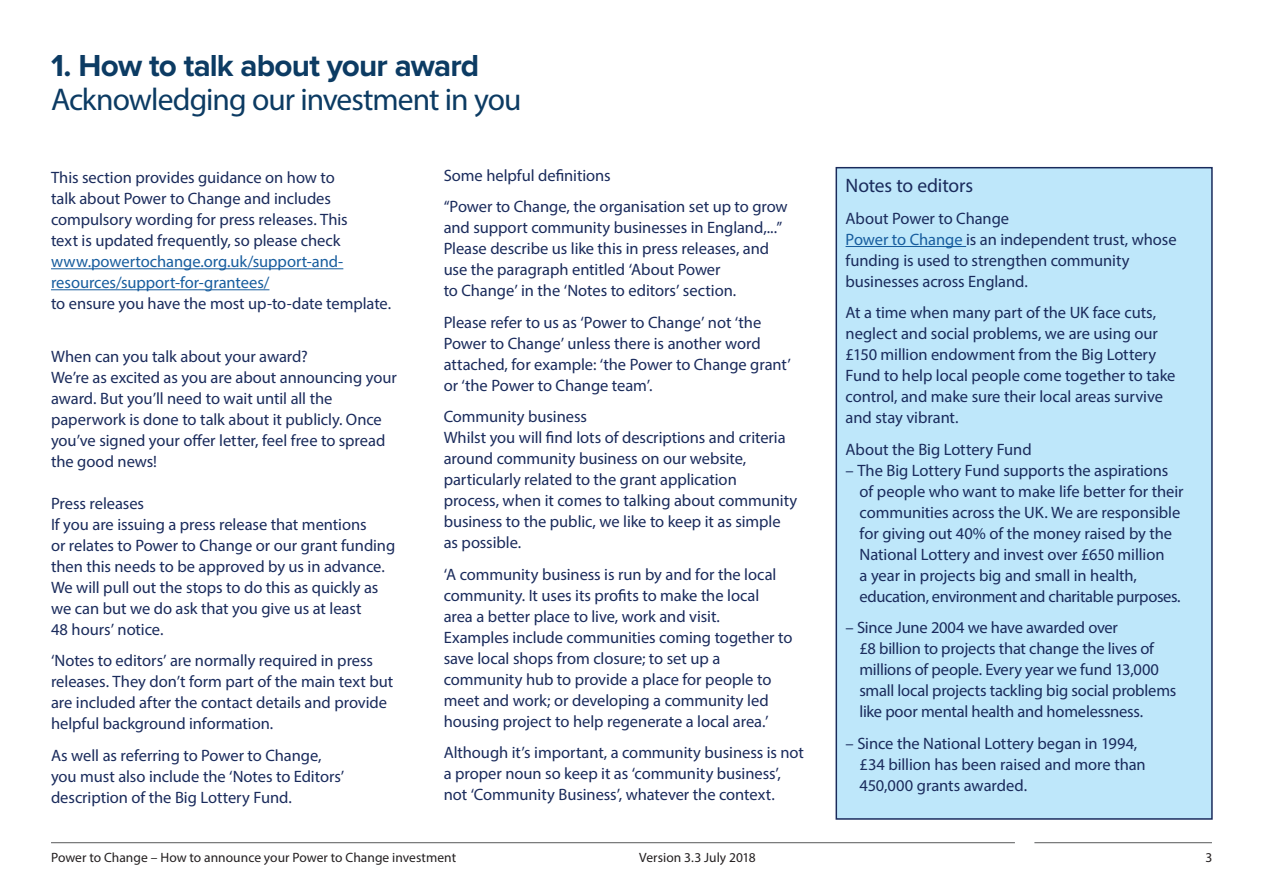
<style>
.page{position:relative;width:1263px;height:893px;background:#fff}
.page>*{position:absolute;margin:0;border:0;box-sizing:border-box;transform-origin:0 0}
.Page_Heading_21_21pt{font:31.5px "Myriad Pro";letter-spacing:-.035em;color:#0c3b63}
.Page_Heading_21_21pt-2{font:700 31.5px "Proxima Nova";letter-spacing:-.025em;color:#0c3b63}
.Body_Text_11_14pt{font:19.5px "Myriad Pro";letter-spacing:-.01em;color:#1a2b5c}
.Body_Text_11_14pt-2{font:16.5px/21px "Myriad Pro";letter-spacing:-.005em;color:#1a2b5c}
.t1{font:13.5px "Myriad Pro";color:#231f20}
.s1{color:#175d9e}
</style>
<div class="page">
<hr style="left:1034px;top:842px;width:178px;height:1px;background:#57585a">
<hr style="left:51px;top:842px;width:964px;height:1px;background:#57585a">
<hr style="left:51px;top:268px;width:292px;height:1px;background:#175d9e">
<hr style="left:51px;top:289px;width:218px;height:1px;background:#175d9e">
<div style="left:836px;top:168px;width:376px;height:651px;background:#bee7fa"></div>
<hr style="left:845px;top:246px;width:121px;height:1px;background:#175d9e">
<div style="left:835px;top:167px;width:378px;height:653px;border:2px solid #1a2b5c"></div>
<p class="Page_Heading_21_21pt-2" style="left:51px;top:42px;width:430px">1. How to talk about your award</p>
<p class="Page_Heading_21_21pt" style="left:51px;top:80px;width:472px">Acknowledging our investment in you</p>
<p class="Body_Text_11_14pt-2" style="left:51px;top:167px;width:342px">This section provides guidance on how to<br>talk about Power to Change and includes compulsory wording for press releases. This<br>text is updated frequently, so please check <span class="s1">www.powertochange.org.uk/support-and&shy;resources/support-for-grantees/<br></span>to ensure you have the most up-to-date template.</p>
<p class="Body_Text_11_14pt-2" style="left:51px;top:345px;width:347px">When can you talk about your award?<br>We’re as excited as you are about announcing your award. But you’ll need to wait until all the paperwork is done to talk about it publicly. Once you’ve signed your offer letter, feel free to spread the good news!</p>
<p class="Body_Text_11_14pt-2" style="left:51px;top:492px;width:346px">Press releases<br>If you are issuing a press release that mentions<br>or relates to Power to Change or our grant funding then this needs to be approved by us in advance.<br>We will pull out the stops to do this as quickly as we can but we do ask that you give us at least<br>48 hours’ notice.</p>
<p class="Body_Text_11_14pt-2" style="left:51px;top:650px;width:344px">‘Notes to editors’ are normally required in press releases. They don’t form part of the main text but are included after the contact details and provide helpful background information.</p>
<p class="Body_Text_11_14pt-2" style="left:51px;top:744px;width:295px">As well as referring to Power to Change, you must also include the ‘Notes to Editors’ description of the Big Lottery Fund.</p>
<p class="Body_Text_11_14pt-2" style="left:444px;top:164px;width:169px">Some helpful definitions</p>
<p class="Body_Text_11_14pt-2" style="left:444px;top:196px;width:346px">“Power to Change, the organisation set up to grow and support community businesses in England,...” Please describe us like this in press releases, and use the paragraph entitled ‘About Power<br>to Change’ in the ‘Notes to editors’ section.</p>
<p class="Body_Text_11_14pt-2" style="left:444px;top:311px;width:349px">Please refer to us as ‘Power to Change’ not ‘the Power to Change’ unless there is another word attached, for example: ‘the Power to Change grant’ or ‘the Power to Change team’.</p>
<p class="Body_Text_11_14pt-2" style="left:444px;top:406px;width:355px">Community business<br>Whilst you will find lots of descriptions and criteria around community business on our website, particularly related to the grant application<br>process, when it comes to talking about community business to the public, we like to keep it as simple as possible.</p>
<p class="Body_Text_11_14pt-2" style="left:444px;top:563px;width:350px">‘A community business is run by and for the local community. It uses its profits to make the local area a better place to live, work and visit.<br>Examples include communities coming together to save local shops from closure; to set up a community hub to provide a place for people to meet and work; or developing a community led housing project to help regenerate a local area.’</p>
<p class="Body_Text_11_14pt-2" style="left:444px;top:742px;width:362px">Although it’s important, a community business is not a proper noun so keep it as ‘community business’, not ‘Community Business’, whatever the context.</p>
<p class="Body_Text_11_14pt" style="left:845px;top:174px;width:129px">Notes to editors</p>
<p class="Body_Text_11_14pt-2" style="left:845px;top:208px;width:333px">About Power to Change<br><span class="s1">Power to Change</span> is an independent trust, whose funding is used to strengthen community businesses across England.</p>
<p class="Body_Text_11_14pt-2" style="left:845px;top:302px;width:331px">At a time when many part of the UK face cuts, neglect and social problems, we are using our £150 million endowment from the Big Lottery Fund to help local people come together to take control, and make sure their local areas survive and stay vibrant.</p>
<p class="Body_Text_11_14pt-2" style="left:845px;top:439px;width:188px">About the Big Lottery Fund</p>
<p class="Body_Text_11_14pt-2" style="left:860px;top:460px;width:325px;text-indent:-14px">– The Big Lottery Fund supports the aspirations of people who want to make life better for their communities across the UK. We are responsible for giving out 40% of the money raised by the National Lottery and invest over £650 million<br>a year in projects big and small in health, education, environment and charitable purposes.</p>
<p class="Body_Text_11_14pt-2" style="left:859px;top:617px;width:318px;text-indent:-14px">– Since June 2004 we have awarded over<br>£8 billion to projects that change the lives of millions of people. Every year we fund 13,000 small local projects tackling big social problems like poor mental health and homelessness.</p>
<p class="Body_Text_11_14pt-2" style="left:859px;top:733px;width:288px;text-indent:-14px">– Since the National Lottery began in 1994, £34 billion has been raised and more than<br>450,000 grants awarded.</p>
<p class="t1" style="left:51px;top:849px;width:407px">Power to Change – How to announce your Power to Change investment</p>
<p class="t1" style="left:639px;top:849px;width:118px">Version 3.3 July 2018</p>
<p class="t1" style="left:1205px;top:849px;width:8px">3</p>
</div>
